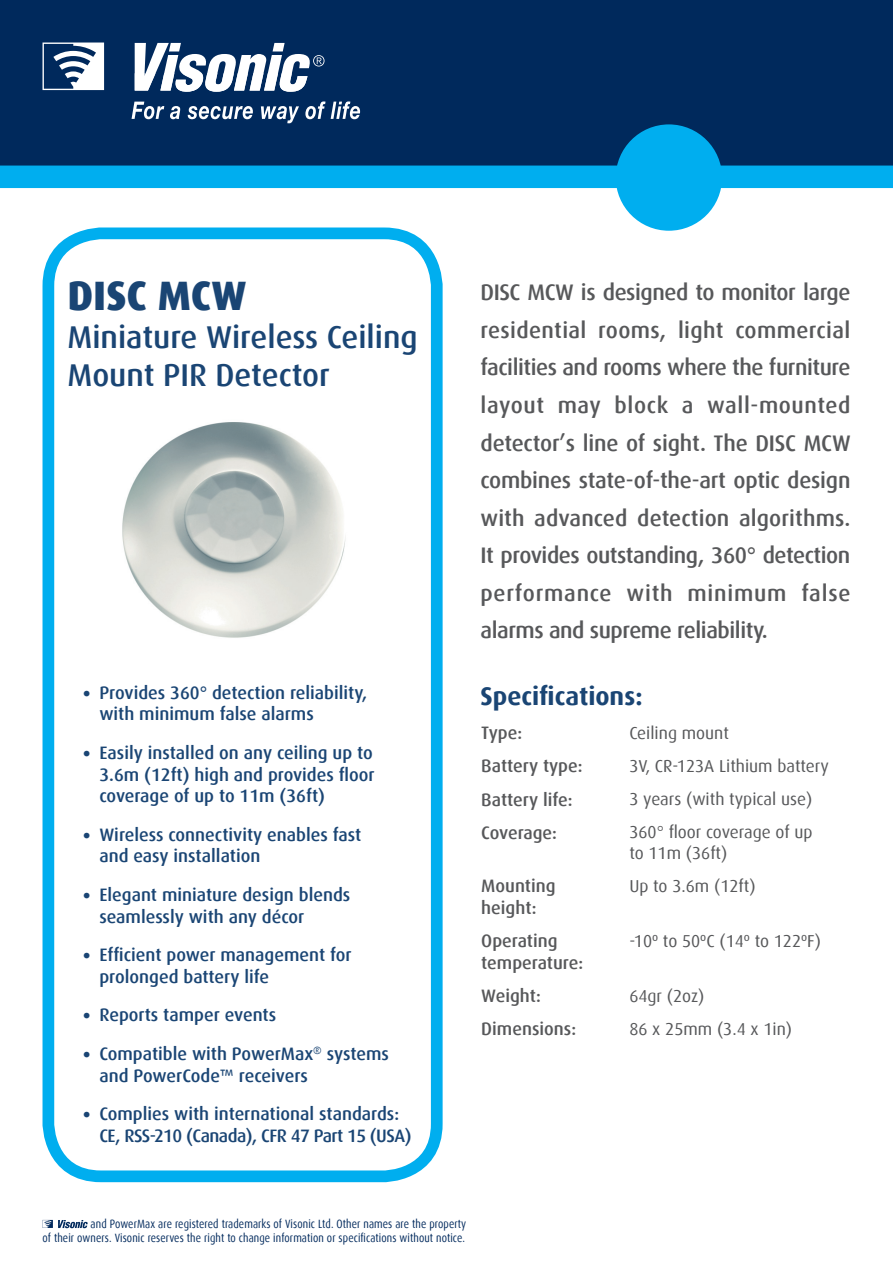
<style>
.page{position:relative;width:893px;height:1263px;background:#fff}
.page>*{position:absolute;margin:0;border:0;box-sizing:border-box;transform-origin:0 0}
.t1{font:800 41.1px "Dax";color:#1a4574}
.t2{font:500 31.5px/37.8px "Dax";color:#1a4574}
.t3{font:700 25.5px "Dax";color:#1a4574}
.t4{font:500 24px "Dax";color:#1a4574}
.t5{font:500 22.5px/37.5px "Dax";letter-spacing:-.01em;color:#57585a;text-align:right}
.t6{font:500 22.5px "Dax";letter-spacing:.025em;color:#57585a}
.t7{font:500 22.5px "Dax";letter-spacing:.015em;color:#57585a}
.t8{font:500 22.5px "Dax";letter-spacing:.035em;color:#57585a}
.t9{font:500 18px/38.5px "Dax";color:#1a4574}
.t10{font:500 18px/21.6px "Dax";color:#57585a}
.t11{font:500 18px "Dax";letter-spacing:-.03em;color:#1a4574}
.t12{font:17.25px "Dax";color:#57585a}
.t13{font:12px/13.5px "Dax";letter-spacing:.01em;color:#00295c;text-align:right;scale:.85 1}
.t14{font:500 10.5px "Dax";color:#1a4574}
</style>
<div class="page">
<div style="left:43px;top:227px;width:400px;height:955px;border:12px solid #00aeef;border-radius:53px"></div>
<img style="left:122px;top:422px;width:224px;height:216px">
<div style="left:0;top:0;width:893px;height:166px;background:#00295c"></div>
<div style="left:0;top:166px;width:893px;height:22px;background:#00aeef"></div>
<div style="left:616px;top:124px;width:106px;height:107px;background:#00aeef;border-radius:50%"></div>
<svg style="left:132px;top:102px;width:32px;height:17px"></svg>
<svg style="left:170px;top:106px;width:10px;height:13px"></svg>
<svg style="left:188px;top:106px;width:65px;height:13px"></svg>
<svg style="left:261px;top:106px;width:38px;height:17px"></svg>
<svg style="left:305px;top:101px;width:55px;height:18px"></svg>
<svg style="left:43px;top:43px;width:281px;height:49px"></svg>
<svg style="left:43px;top:1220px;width:45px;height:8px"></svg>
<h1 class="t1" style="left:67px;top:272px;width:180px">DISC MCW</h1>
<h2 class="t2" style="left:67px;top:318px;width:352px">Miniature Wireless Ceiling<br>Mount PIR Detector</h2>
<h3 class="t4" style="left:82px;top:680px;width:10px">•</h3>
<h3 class="t4" style="left:82px;top:740px;width:10px">•</h3>
<h3 class="t4" style="left:82px;top:822px;width:10px">•</h3>
<h3 class="t4" style="left:82px;top:882px;width:10px">•</h3>
<h3 class="t4" style="left:82px;top:942px;width:10px">•</h3>
<h3 class="t4" style="left:82px;top:1003px;width:10px">•</h3>
<h3 class="t4" style="left:82px;top:1041px;width:10px">•</h3>
<h3 class="t4" style="left:82px;top:1101px;width:10px">•</h3>
<p class="t9" style="left:99px;top:673px;width:269px">Provides 360° detection reliability,</p>
<p class="t9" style="left:99px;top:695px;width:275px">with minimum false alarms<br>Easily installed on any ceiling up to</p>
<p class="t9" style="left:99px;top:764px;width:277px;line-height:21.6px">3.6m (12ft) high and provides floor coverage of up to 11m (36ft(</p>
<p class="t9" style="left:99px;top:815px;width:263px">Wireless connectivity enables fast</p>
<p class="t9" style="left:99px;top:837px;width:252px">and easy installation<br>Elegant miniature design blends</p>
<p class="t9" style="left:99px;top:897px;width:254px">seamlessly with any décor<br>Efficient power management for</p>
<p class="t9" style="left:99px;top:957px;width:178px">prolonged battery life<br>Reports tamper events</p>
<p class="t9" style="left:99px;top:1035px;width:215px">Compatible with PowerMax</p>
<p class="t14" style="left:313px;top:1044px;width:10px">®</p>
<p class="t9" style="left:327px;top:1035px;width:64px">systems</p>
<p class="t9" style="left:99px;top:1056px;width:301px">and PowerCode™ receivers<br>Complies with international standards:</p>
<p class="t11" style="left:99px;top:1125px;width:314px">CE, RSS-210 (Canada ,) CFR 47 Part 15 (USA(</p>
<p class="t5" style="left:480px;top:274px;width:371px">DISC MCW is designed to monitor large commercial</p>
<p class="t7" style="left:480px;top:318px;width:108px">residential</p>
<p class="t5" style="left:480px;top:349px;width:371px">facilities and rooms where the furniture</p>
<p class="t6" style="left:707px;top:393px;width:145px">wall-mounted</p>
<p class="t5" style="left:678px;top:312px;width:47px">light</p>
<p class="t5" style="left:598px;top:312px;width:70px">rooms,</p>
<p class="t5" style="left:480px;top:387px;width:65px">layout</p>
<p class="t5" style="left:480px;top:424px;width:372px">detector s’ line of sight. The DISC MCW</p>
<p class="t5" style="left:480px;top:462px;width:371px">combines state-of-the-art optic design</p>
<p class="t5" style="left:480px;top:499px;width:372px">with advanced detection algorithms.</p>
<p class="t5" style="left:480px;top:537px;width:371px">It provides outstanding, 360° detection</p>
<p class="t5" style="left:801px;top:574px;width:51px">false</p>
<p class="t5" style="left:615px;top:387px;width:55px">block</p>
<p class="t5" style="left:558px;top:387px;width:45px">may</p>
<p class="t5" style="left:682px;top:387px;width:13px">a</p>
<p class="t5" style="left:480px;top:574px;width:289px;text-align:left">performance<br>alarms and supreme reliability.</p>
<p class="t5" style="left:627px;top:574px;width:48px">with</p>
<p class="t8" style="left:688px;top:580px;width:100px">minimum</p>
<h3 class="t3" style="left:480px;top:681px;width:164px">Specifications:</h3>
<p class="t12" style="left:629px;top:723px;width:101px">Ceiling mount</p>
<p class="t10" style="left:481px;top:722px;width:42px">Type:</p>
<p class="t10" style="left:481px;top:755px;width:103px">Battery type:</p>
<p class="t12" style="left:629px;top:756px;width:201px">, V3 CR-123A Lithium battery</p>
<p class="t10" style="left:481px;top:789px;width:93px">Battery life:</p>
<p class="t12" style="left:629px;top:790px;width:185px">3 years (with typical use(</p>
<p class="t10" style="left:481px;top:822px;width:77px">Coverage:</p>
<p class="t12" style="left:629px;top:823px;width:185px">360° floor coverage of up</p>
<p class="t12" style="left:629px;top:843px;width:100px">to 11m (36ft(</p>
<p class="t10" style="left:481px;top:875px;width:76px">Mounting height:</p>
<p class="t12" style="left:629px;top:876px;width:128px">Up to 3.6m (12ft(</p>
<p class="t10" style="left:481px;top:930px;width:103px">Operating temperature:</p>
<p class="t12" style="left:629px;top:931px;width:193px">-10 toº 50ºC (14 toº 122ºF(</p>
<p class="t12" style="left:629px;top:986px;width:77px">64gr (2oz(</p>
<p class="t10" style="left:481px;top:985px;width:61px">Weight:</p>
<p class="t10" style="left:481px;top:1018px;width:96px">Dimensions:</p>
<p class="t12" style="left:629px;top:1019px;width:164px">86 x 25mm (3.4 1x in(</p>
<p class="t13" style="left:43px;top:1217px;width:500px">and PowerMax are registered trademarks of Visonic Ltd. Other names are the property<br>of their owners. Visonic reserves the right to change information or specifications without notice.</p>
</div>
